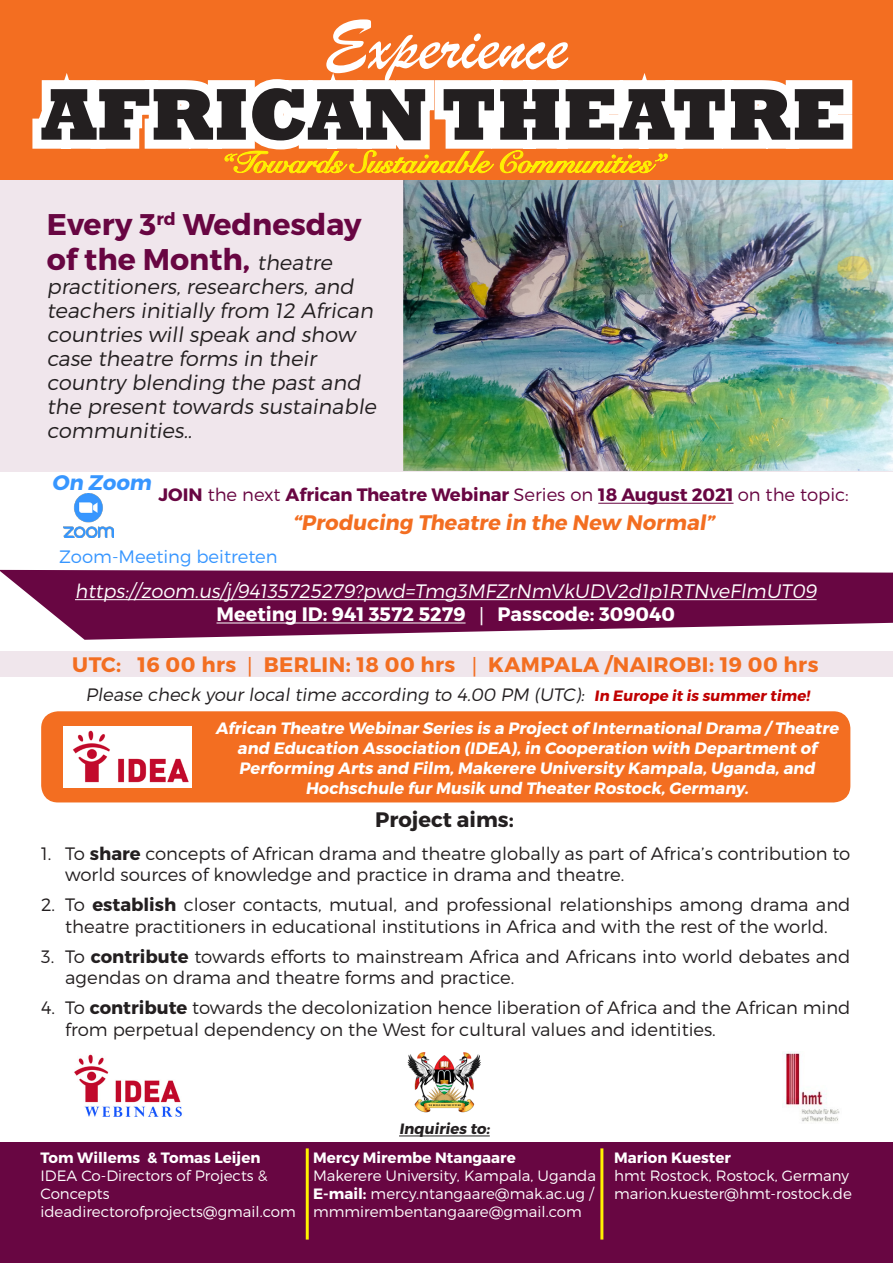
<style>
.page{position:relative;width:893px;height:1263px;background:#fff}
.page>*{position:absolute;margin:0;border:0;box-sizing:border-box;transform-origin:0 0}
.t1{font:800 74.4px "Rockwell";color:#231f20}
.t2{font:72px "Brush Script";color:#fff}
.t3{font:29.85px/35.8px "Trueno Bd";color:#680642}
.t4{font:700 29.85px "Snell Roundhand";color:#fff101}
.t5{font:21.15px "Trueno Bd It";color:#3796ff}
.t6{font:21px/23.9px "Trueno Lt It";color:#231f20}
.t7{font:21px "Trueno Bd";letter-spacing:.02em;color:#f36e21}
.t8{font:21px "Trueno Bd It";color:#f36e21}
.t9{font:21px "Trueno Bd";color:#231f20}
.t10{font:19.5px "Trueno Lt It";color:#fff}
.t11{font:19.5px "Trueno Bd";color:#fff}
.t12{font:18px/21.6px "Trueno Lt";color:#231f20}
.t13{font:18px "Trueno Lt It";color:#231f20}
.t14{font:18px "Trueno Bd";color:#680642}
.t15{font:18px "Trueno Lt";color:#3796ff}
.t16{font:16.5px/19.8px "Trueno Bd It";color:#fff;text-align:center}
.t17{font:15px/18px "Trueno Lt";color:#fff}
.t18{font:15px "Trueno Bd";color:#fff}
.t19{font:15px "Trueno Bd It";color:#231f20}
.s1{font-family:"Trueno Lt It";font-size:21px;color:#231f20}
.s2{font-family:"Trueno Lt"}
.s3{font-family:"Arial"}
.s4{font-family:"Trueno Bd It";font-size:15px;color:#c00000}
.s5{font-family:"Trueno Bd"}
</style>
<div class="page">
<div style="left:0;top:651px;width:893px;height:26px;background:#f0e6ec"></div>
<div style="left:0;top:171px;width:893px;height:300px;background:#f0e6ec"></div>
<div style="left:41px;top:711px;width:809px;height:91px;background:#f36e21;border-radius:17px"></div>
<div style="left:0;top:1142px;width:893px;height:121px;background:#680642"></div>
<img style="left:403px;top:180px;width:490px;height:291px">
<div style="left:0;top:0;width:893px;height:180px;background:#f36e21"></div>
<svg style="left:0;top:570px;width:893px;height:70px;fill:#680642"></svg>
<hr style="left:306px;top:1148px;width:3px;height:91px;background:#fff101">
<hr style="left:600px;top:1148px;width:3px;height:91px;background:#fff101">
<hr style="left:598px;top:503px;width:135px;height:1px;background:#680642">
<hr style="left:75px;top:599px;width:742px;height:1px;background:#fff">
<hr style="left:217px;top:622px;width:249px;height:1px;background:#fff">
<img style="left:63px;top:494px;width:50px;height:43px">
<hr style="left:399px;top:1135px;width:91px;height:1px;background:#231f20">
<svg style="left:32px;top:73px;width:821px;height:100px"></svg>
<img style="left:74px;top:1054px;width:108px;height:63px">
<img style="left:64px;top:726px;width:127px;height:61px">
<img style="left:408px;top:1052px;width:73px;height:60px">
<img style="left:782px;top:1052px;width:58px;height:70px">
<p class="t2" style="left:324px;top:2px;width:245px">Experience</p>
<p class="t1" style="left:41px;top:72px;width:808px">AFRICAN THEATRE</p>
<p class="t4" style="left:221px;top:137px;width:444px">“Towards Sustainable Communities”</p>
<p class="t3" style="left:47px;top:206px;width:316px">Every 3<sup>rd</sup> Wednesday of the Month, <span class="s1">theatre</span></p>
<p class="t6" style="left:47px;top:275px;width:331px">practitioners, researchers, and teachers initially from 12 African countries will speak and show case theatre forms in their country blending the past and the present towards sustainable communities..</p>
<p class="t5" style="left:52px;top:470px;width:101px">On Zoom</p>
<p class="t14" style="left:159px;top:484px;width:692px">JOIN <span class="s2">the next</span> African Theatre Webinar <span class="s2">Series on</span> 18 August 2021 <span class="s2">on the topic:</span></p>
<p class="t8" style="left:293px;top:509px;width:423px">“Producing Theatre in the New Normal”</p>
<p class="t15" style="left:59px;top:546px;width:220px">Zoom-Meeting beitreten</p>
<p class="t10" style="left:75px;top:579px;width:743px">https://zoom.us/j/94135725279?pwd=Tmg3MFZrNmVkUDV2d1p1RTNveFlmUT09</p>
<p class="t11" style="left:217px;top:602px;width:460px">Meeting ID: 941 3572 5279 <span class="s3">|</span> Passcode: 309040</p>
<p class="t7" style="left:72px;top:651px;width:748px">UTC: 16 00 hrs <span class="s3">|</span> BERLIN: 18 00 hrs <span class="s3">|</span> KAMPALA /NAIROBI: 19 00 hrs</p>
<p class="t13" style="left:86px;top:683px;width:725px">Please check your local time according to 4.00 PM (UTC): <span class="s4">In Europe it is summer time!</span></p>
<p class="t16" style="left:215px;top:719px;width:625px">African Theatre Webinar Series is a Project of International Drama / Theatre and Education Association (IDEA), in Cooperation with Department of Performing Arts and Film, Makerere University Kampala, Uganda, and Hochschule fur Musik und Theater Rostock, Germany.</p>
<p class="t9" style="left:375px;top:807px;width:140px">Project aims:</p>
<p class="t12" style="left:65px;top:842px;width:787px;text-indent:-24px">1. To <span class="s5">share</span> concepts of African drama and theatre globally as part of Africa’s contribution to world sources of knowledge and practice in drama and theatre.</p>
<p class="t12" style="left:41px;top:894px;width:811px;text-align:center">2. To <span class="s5">establish</span> closer contacts, mutual, and professional relationships among drama and theatre practitioners in educational institutions in Africa and with the rest of the world.</p>
<p class="t12" style="left:65px;top:945px;width:787px;text-indent:-24px">3. To <span class="s5">contribute</span> towards efforts to mainstream Africa and Africans into world debates and agendas on drama and theatre forms and practice.</p>
<p class="t12" style="left:65px;top:997px;width:787px;text-indent:-24px">4. To <span class="s5">contribute</span> towards the decolonization hence liberation of Africa and the African mind from perpetual dependency on the West for cultural values and identities.</p>
<p class="t18" style="left:40px;top:1148px;width:222px">Tom Willems &amp; Tomas Leijen</p>
<p class="t17" style="left:40px;top:1166px;width:229px">IDEA Co-Directors of Projects &amp;<br>Concepts</p>
<p class="t17" style="left:40px;top:1202px;width:257px">ideadirectorofprojects@gmail.com</p>
<p class="t19" style="left:399px;top:1120px;width:92px">Inquiries to:</p>
<p class="t18" style="left:313px;top:1148px;width:204px">Mercy Mirembe Ntangaare</p>
<p class="t17" style="left:313px;top:1166px;width:285px">Makerere University, Kampala, Uganda</p>
<p class="t17" style="left:313px;top:1184px;width:282px"><span class="s5">E-mail:</span> mercy.ntangaare@mak.ac.ug /</p>
<p class="t17" style="left:313px;top:1202px;width:270px">mmmirembentangaare@gmail.com</p>
<p class="t18" style="left:614px;top:1148px;width:118px">Marion Kuester</p>
<p class="t17" style="left:614px;top:1166px;width:236px">hmt Rostock, Rostock, Germany</p>
<p class="t17" style="left:614px;top:1184px;width:239px">marion.kuester@hmt-rostock.de</p>
</div>
